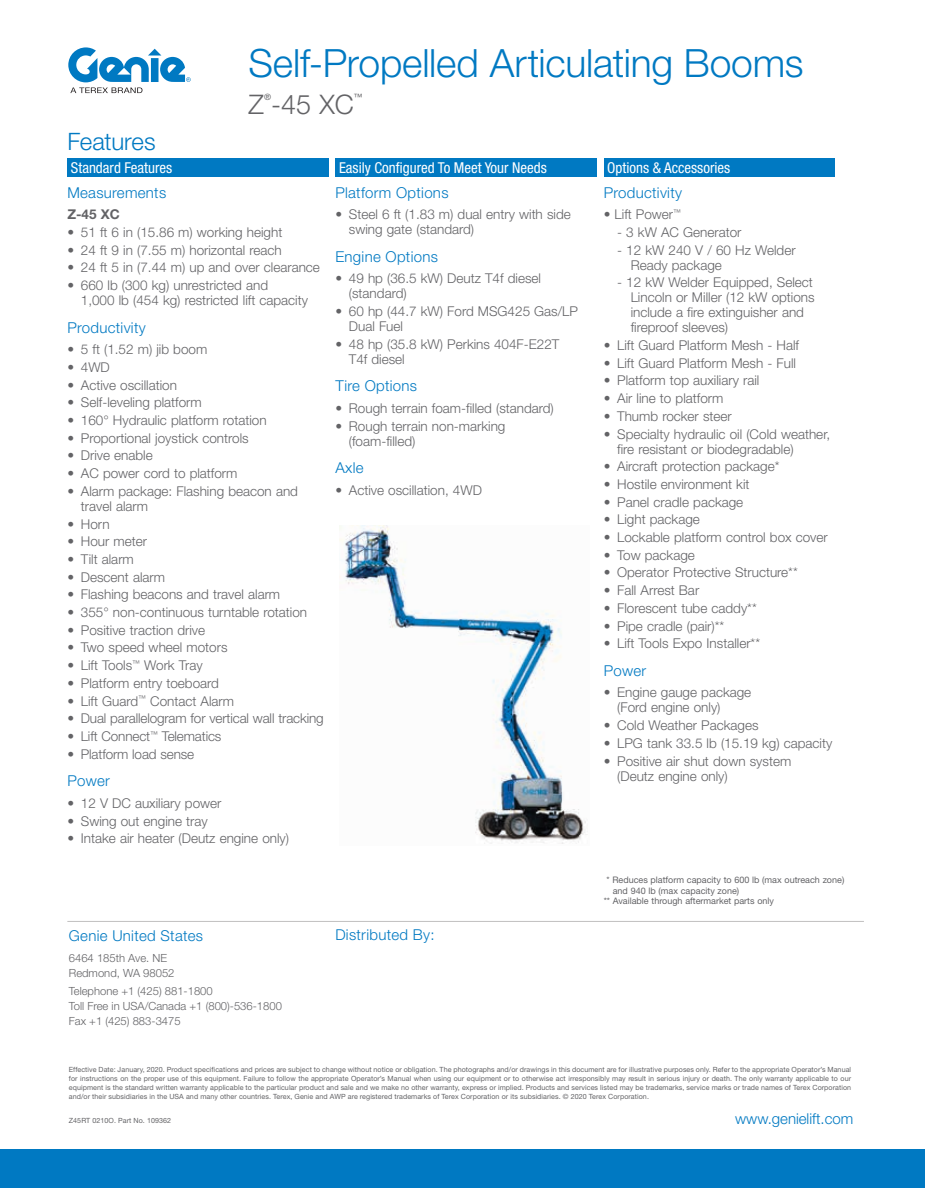
<style>
.page{position:relative;width:925px;height:1188px;background:#fff}
.page>*{position:absolute;margin:0;border:0;box-sizing:border-box;transform-origin:0 0}
.t1{font:300 39px "Helvetica Neue LT Std";letter-spacing:-.005em;color:#0079c2}
.t2{font:300 27px "Helvetica Neue LT Std";color:#636366}
.t3{font:300 24px "Helvetica Neue LT Std";letter-spacing:-.01em;color:#0079c2}
.t4{font:300 15px "Helvetica Neue LT Std";letter-spacing:.02em;color:#0079c2}
.t5{font:condensed 15px "Helvetica Neue LT Std";color:#fff}
.t6{font:300 15px "Helvetica Neue LT Std";color:#0079c2}
.t7{font:300 13.5px/15px "Helvetica Neue LT Std";color:#636366}
.t8{font:700 13.5px "Helvetica Neue LT Std";color:#636366}
.t9{font:300 11.25px/15px "Helvetica Neue LT Std";color:#636366}
.t10{font:9px "Helvetica Neue LT Std";color:#636366}
.t11{font:condensed 8.7px "Helvetica Neue LT Std";color:#636366}
.t12{font:7.2px/9px "Helvetica Neue LT Std";letter-spacing:.01em;color:#636366;text-align:justify}
</style>
<div class="page">
<div style="left:0;top:1149px;width:925px;height:39px;background:#0079c2"></div>
<svg style="left:68px;top:47px;width:123px;height:46px"></svg>
<hr style="left:67px;top:921px;width:797px;height:1px;background:#c0bfbf">
<div style="left:604px;top:158px;width:230px;height:19px;background:#0079c2"></div>
<div style="left:335px;top:158px;width:262px;height:19px;background:#0079c2"></div>
<div style="left:67px;top:158px;width:262px;height:19px;background:#0079c2"></div>
<img style="left:339px;top:526px;width:249px;height:318px">
<h1 class="t1" style="left:249px;top:39px;width:556px">Self-Propelled Articulating Booms</h1>
<h3 class="t3" style="left:67px;top:127px;width:90px">Features</h3>
<p class="t11" style="left:264px;top:92px;width:8px">®</p>
<p class="t11" style="left:354px;top:92px;width:10px">™</p>
<h2 class="t2" style="left:249px;top:88px;width:107px">Z -45 XC</h2>
<p class="t5" style="left:71px;top:159px;width:103px">Standard Features</p>
<p class="t5" style="left:339px;top:159px;width:209px">Easily Configured To Meet Your Needs</p>
<p class="t4" style="left:67px;top:183px;width:100px">Measurements</p>
<p class="t8" style="left:67px;top:206px;width:54px">Z-45 XC</p>
<p class="t7" style="left:67px;top:224px;width:216px">• 51 ft 6 in (15.86 m) working height</p>
<p class="t7" style="left:67px;top:242px;width:216px">• 24 ft 9 in (7.55 m) horizontal reach</p>
<p class="t7" style="left:67px;top:260px;width:254px">• 24 ft 5 in (7.44 m) up and over clearance</p>
<p class="t7" style="left:81px;top:278px;width:229px;text-indent:-14px">• 660 lb (300 kg) unrestricted and<br>1,000 lb (454 kg) restricted lift capacity</p>
<p class="t4" style="left:67px;top:318px;width:80px">Productivity</p>
<p class="t7" style="left:67px;top:342px;width:141px">• 5 ft (1.52 m) jib boom</p>
<p class="t7" style="left:67px;top:359px;width:44px">• 4WD</p>
<p class="t7" style="left:67px;top:377px;width:111px">• Active oscillation</p>
<p class="t7" style="left:67px;top:395px;width:136px">• Self-leveling platform</p>
<p class="t7" style="left:67px;top:413px;width:201px">• 160° Hydraulic platform rotation</p>
<p class="t7" style="left:67px;top:430px;width:183px">• Proportional joystick controls</p>
<p class="t7" style="left:67px;top:448px;width:87px">• Drive enable</p>
<p class="t7" style="left:67px;top:466px;width:172px">• AC power cord to platform</p>
<p class="t7" style="left:81px;top:483px;width:219px;text-indent:-14px">• Alarm package: Flashing beacon and travel alarm</p>
<p class="t7" style="left:67px;top:516px;width:44px">• Horn</p>
<p class="t7" style="left:67px;top:534px;width:81px">• Hour meter</p>
<p class="t7" style="left:67px;top:551px;width:68px">• Tilt alarm</p>
<p class="t7" style="left:67px;top:569px;width:99px">• Descent alarm</p>
<p class="t7" style="left:67px;top:587px;width:214px">• Flashing beacons and travel alarm</p>
<p class="t7" style="left:67px;top:604px;width:241px">• 355° non-continuous turntable rotation</p>
<p class="t7" style="left:67px;top:622px;width:139px">• Positive traction drive</p>
<p class="t7" style="left:67px;top:640px;width:162px">• Two speed wheel motors</p>
<p class="t7" style="left:67px;top:658px;width:137px">• Lift Tools<sup>™</sup> Work Tray</p>
<p class="t7" style="left:67px;top:675px;width:153px">• Platform entry toeboard</p>
<p class="t7" style="left:67px;top:693px;width:168px">• Lift Guard<sup>™</sup> Contact Alarm</p>
<p class="t7" style="left:67px;top:711px;width:258px">• Dual parallelogram for vertical wall tracking</p>
<p class="t7" style="left:67px;top:728px;width:156px">• Lift Connect<sup>™</sup> Telematics</p>
<p class="t7" style="left:67px;top:746px;width:128px">• Platform load sense</p>
<p class="t4" style="left:67px;top:772px;width:44px">Power</p>
<p class="t7" style="left:67px;top:795px;width:156px">• 12 V DC auxiliary power</p>
<p class="t7" style="left:67px;top:813px;width:142px">• Swing out engine tray</p>
<p class="t7" style="left:67px;top:831px;width:223px">• Intake air heater (Deutz engine only)</p>
<p class="t4" style="left:335px;top:183px;width:115px">Platform Options</p>
<p class="t7" style="left:349px;top:207px;width:223px;text-indent:-14px">• Steel 6 ft (1.83 m) dual entry with side swing gate (standard)</p>
<p class="t4" style="left:335px;top:247px;width:104px">Engine Options</p>
<p class="t7" style="left:349px;top:271px;width:194px;text-indent:-14px">• 49 hp (36.5 kW) Deutz T4f diesel (standard)</p>
<p class="t7" style="left:349px;top:304px;width:231px;text-indent:-14px">• 60 hp (44.7 kW) Ford MSG425 Gas/LP<br>Dual Fuel</p>
<p class="t7" style="left:349px;top:336px;width:212px;text-indent:-14px">• 48 hp (35.8 kW) Perkins 404F-E22T<br>T4f diesel</p>
<p class="t4" style="left:335px;top:377px;width:83px">Tire Options</p>
<p class="t7" style="left:335px;top:401px;width:220px">• Rough terrain foam-filled (standard)</p>
<p class="t7" style="left:349px;top:418px;width:158px;text-indent:-14px">• Rough terrain non-marking (foam-filled)</p>
<p class="t4" style="left:335px;top:459px;width:30px">Axle</p>
<p class="t7" style="left:335px;top:482px;width:148px">• Active oscillation, 4WD</p>
<p class="t4" style="left:69px;top:927px;width:136px">Genie United States</p>
<p class="t9" style="left:69px;top:950px;width:107px">6464 185th Ave. NE<br>Redmond, WA 98052</p>
<p class="t9" style="left:69px;top:983px;width:215px">Telephone +1 (425) 881-1800<br>Toll Free in USA/Canada +1 (800)-536-1800<br>Fax +1 (425) 883-3475</p>
<p class="t4" style="left:335px;top:925px;width:101px">Distributed By:</p>
<p class="t5" style="left:607px;top:159px;width:124px">Options &amp; Accessories</p>
<p class="t4" style="left:604px;top:183px;width:80px">Productivity</p>
<p class="t7" style="left:604px;top:207px;width:79px">• Lift Power<sup>™</sup></p>
<p class="t7" style="left:617px;top:224px;width:126px">- 3 kW AC Generator</p>
<p class="t7" style="left:631px;top:242px;width:166px;text-indent:-14px">- 12 kW 240 V / 60 Hz Welder<br>Ready package</p>
<p class="t7" style="left:631px;top:275px;width:185px;text-indent:-14px">- 12 kW Welder Equipped, Select<br>Lincoln or Miller (12 kW options include a fire extinguisher and fireproof sleeves)</p>
<p class="t7" style="left:604px;top:338px;width:197px">• Lift Guard Platform Mesh - Half</p>
<p class="t7" style="left:604px;top:355px;width:194px">• Lift Guard Platform Mesh - Full</p>
<p class="t7" style="left:604px;top:373px;width:157px">• Platform top auxiliary rail</p>
<p class="t7" style="left:604px;top:391px;width:121px">• Air line to platform</p>
<p class="t7" style="left:604px;top:408px;width:130px">• Thumb rocker steer</p>
<p class="t7" style="left:617px;top:426px;width:214px;text-indent:-14px">• Specialty hydraulic oil (Cold weather, fire resistant or biodegradable)</p>
<p class="t7" style="left:604px;top:459px;width:177px">• Aircraft protection package*</p>
<p class="t7" style="left:604px;top:476px;width:147px">• Hostile environment kit</p>
<p class="t7" style="left:604px;top:494px;width:141px">• Panel cradle package</p>
<p class="t7" style="left:604px;top:512px;width:98px">• Light package</p>
<p class="t7" style="left:604px;top:529px;width:226px">• Lockable platform control box cover</p>
<p class="t7" style="left:604px;top:547px;width:93px">• Tow package</p>
<p class="t7" style="left:604px;top:565px;width:196px">• Operator Protective Structure**</p>
<p class="t7" style="left:604px;top:583px;width:97px">• Fall Arrest Bar</p>
<p class="t7" style="left:604px;top:600px;width:155px">• Florescent tube caddy**</p>
<p class="t7" style="left:604px;top:618px;width:122px">• Pipe cradle (pair)**</p>
<p class="t7" style="left:604px;top:636px;width:158px">• Lift Tools Expo Installer**</p>
<p class="t4" style="left:604px;top:661px;width:44px">Power</p>
<p class="t7" style="left:617px;top:685px;width:136px;text-indent:-14px">• Engine gauge package (Ford engine only)</p>
<p class="t7" style="left:604px;top:718px;width:156px">• Cold Weather Packages</p>
<p class="t7" style="left:604px;top:735px;width:230px">• LPG tank 33.5 lb (15.19 kg) capacity</p>
<p class="t7" style="left:617px;top:753px;width:176px;text-indent:-14px">• Positive air shut down system (Deutz engine only)</p>
<p class="t10" style="left:606px;top:875px;width:239px">* Reduces platform capacity to 600 lb (max outreach zone)</p>
<p class="t10" style="left:613px;top:885px;width:128px">and 940 lb (max capacity zone)</p>
<p class="t10" style="left:604px;top:896px;width:172px">** Available through aftermarket parts only</p>
<p class="t12" style="left:69px;top:1065px;width:784px">Effective Date: January, 2020. Product specifications and prices are subject to change without notice or obligation. The photographs and/or drawings in this document are for illustrative purposes only. Refer to the appropriate Operator’s Manual for instructions on the proper use of this equipment. Failure to follow the appropriate Operator’s Manual when using our equipment or to otherwise act irresponsibly may result in serious injury or death. The only warranty applicable to our equipment is the standard written warranty applicable to the particular product and sale and we make no other warranty, express or implied. Products and services listed may be trademarks, service marks or trade names of Terex Corporation and/or their subsidiaries in the USA and many other countries. Terex, Genie and AWP are registered trademarks of Terex Corporation or its subsidiaries. © 2020 Terex Corporation.</p>
<p class="t12" style="left:69px;top:1116px;width:104px">Z45RT 0210O. Part No. 109362</p>
<p class="t6" style="left:735px;top:1109px;width:120px">www.genielift.com</p>
</div>
